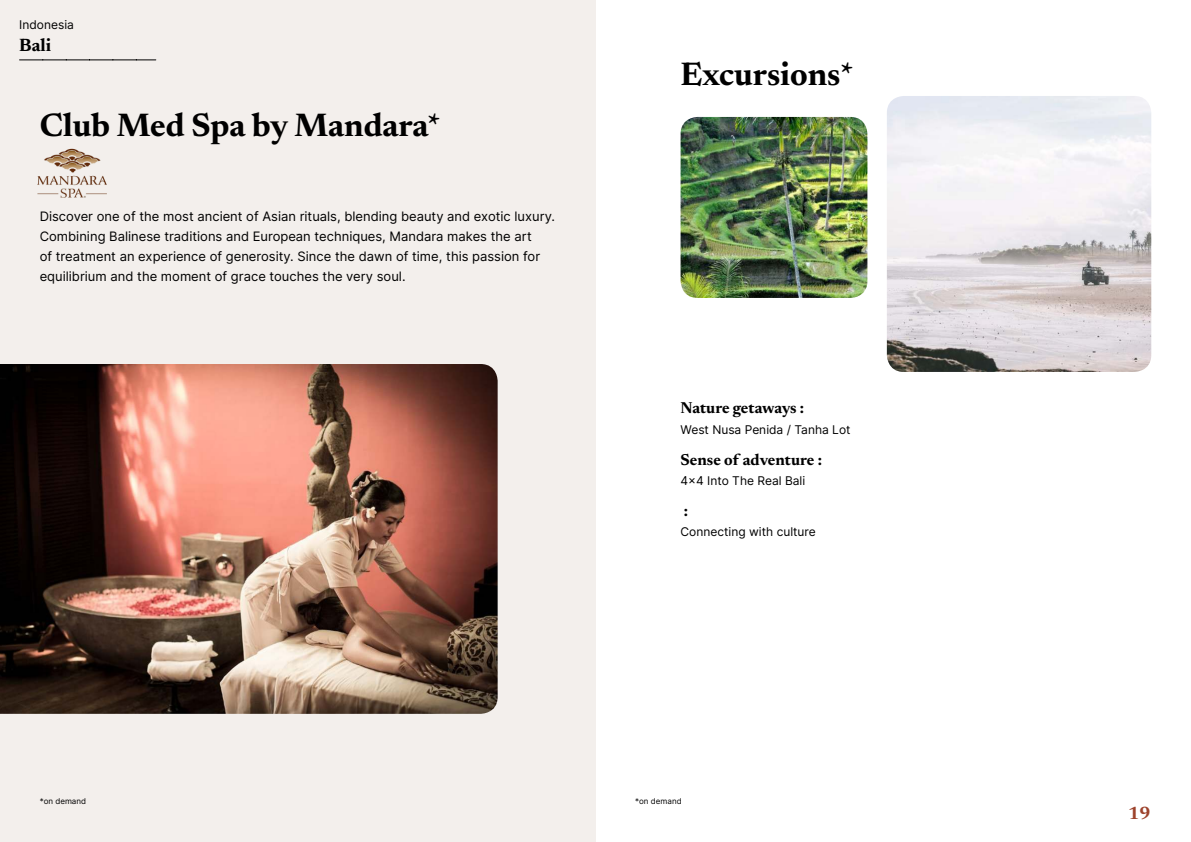
<style>
.page{position:relative;width:1191px;height:842px;background:#fff}
.page>*{position:absolute;margin:0;border:0;box-sizing:border-box;transform-origin:0 0}
.t1{font:700 33px "Newsreader 24 pt";color:#000}
.t2{font:700 18px "Newsreader 24 pt";color:#000}
.t3{font:700 18px "Newsreader 24 pt";color:#9d432c}
.t4{font:700 16px "Newsreader 24 pt";color:#000}
.t5{font:13px/20px "Inter";color:#000}
.t6{font:12px "Inter";color:#000}
.t7{font:8px "Inter";color:#000}
</style>
<div class="page">
<div style="left:0;top:0;width:595px;height:842px;background:#f3efec"></div>
<img style="left:0;top:364px;width:497px;height:350px">
<img style="left:680px;top:117px;width:187px;height:181px">
<img style="left:887px;top:96px;width:264px;height:276px">
<svg style="left:20px;top:60px;width:136px;height:1px"></svg>
<img style="left:38px;top:148px;width:68px;height:50px">
<p class="t6" style="left:19px;top:17px;width:56px">Indonesia</p>
<h2 class="t2" style="left:19px;top:37px;width:33px">Bali</h2>
<h1 class="t1" style="left:40px;top:111px;width:402px">Club Med Spa by Mandara*</h1>
<p class="t5" style="left:40px;top:206px;width:517px">Discover one of the most ancient of Asian rituals, blending beauty and exotic luxury.<br>Combining Balinese traditions and European techniques, Mandara makes the art<br>of treatment an experience of generosity. Since the dawn of time, this passion for equilibrium and the moment of grace touches the very soul.</p>
<h1 class="t1" style="left:680px;top:60px;width:175px">Excursions*</h1>
<p class="t4" style="left:680px;top:402px;width:125px">Nature getaways :</p>
<p class="t6" style="left:680px;top:421px;width:171px">West Nusa Penida / Tanha Lot</p>
<p class="t4" style="left:680px;top:453px;width:143px">Sense of adventure :</p>
<p class="t6" style="left:680px;top:472px;width:126px">4x4 Into The Real Bali</p>
<p class="t4" style="left:684px;top:504px;width:6px">:</p>
<p class="t6" style="left:680px;top:523px;width:137px">Connecting with culture</p>
<p class="t7" style="left:40px;top:795px;width:48px">*on demand</p>
<p class="t7" style="left:635px;top:795px;width:48px">*on demand</p>
<h2 class="t3" style="left:1128px;top:806px;width:24px">19</h2>
</div>
